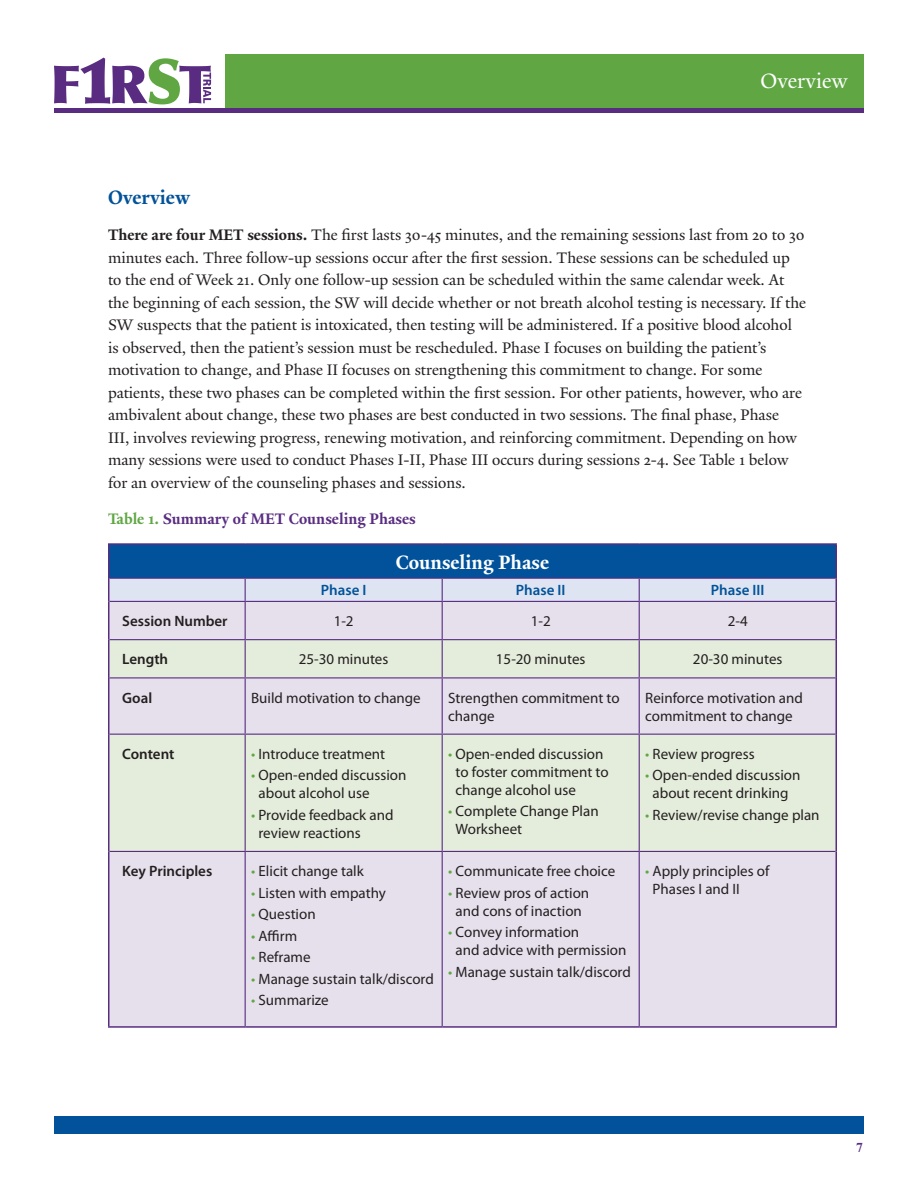
<style>
.page{position:relative;width:918px;height:1188px;background:#fff}
.page>*{position:absolute;margin:0;border:0;box-sizing:border-box;transform-origin:0 0}
.t1{font:22.5px "Yale Design";color:#fff}
.t2{font:700 21px "Yale Design";color:#fff}
.t3{font:700 21px "Yale Design";color:#01529a}
.t4{font:16.5px/22.5px "Yale Design";color:#231f20}
.t5{font:700 16.5px "Yale Design";color:#592c82}
.t6{font:15px/18px "Myriad Pro";color:#231f20}
.t7{font:600 15px "Myriad Pro";color:#231f20}
.t8{font:600 15px "Myriad Pro";color:#01529a}
.t9{font:700 13.5px "Times New Roman";color:#592c82}
.s1{font-weight:700}
.s2{color:#60a744}
</style>
<div class="page">
<div style="left:226px;top:54px;width:638px;height:54px;background:#60a744"></div>
<hr style="left:54px;top:108px;width:810px;height:4px;background:#592c82">
<div style="left:54px;top:1117px;width:810px;height:17px;background:#01529a"></div>
<svg style="left:54px;top:58px;width:157px;height:46px"></svg>
<div style="left:109px;top:544px;width:727px;height:34px;background:#01529a"></div>
<div style="left:110px;top:601px;width:726px;height:425px;background:#e5e0ec"></div>
<svg style="left:110px;top:640px;width:726px;height:211px;background:#e3e7de"></svg>
<hr style="left:108px;top:543px;width:137px;height:2px;background:#592c82">
<hr style="left:108px;top:545px;width:2px;height:33px;background:#592c82">
<hr style="left:245px;top:543px;width:197px;height:2px;background:#592c82">
<hr style="left:442px;top:543px;width:197px;height:2px;background:#592c82">
<hr style="left:639px;top:543px;width:198px;height:2px;background:#592c82">
<hr style="left:836px;top:545px;width:1px;height:33px;background:#592c82">
<hr style="left:108px;top:578px;width:2px;height:23px;background:#592c82">
<hr style="left:108px;top:601px;width:2px;height:39px;background:#592c82">
<hr style="left:836px;top:601px;width:1px;height:39px;background:#592c82">
<hr style="left:108px;top:640px;width:2px;height:38px;background:#592c82">
<hr style="left:836px;top:640px;width:1px;height:38px;background:#592c82">
<hr style="left:108px;top:678px;width:2px;height:56px;background:#592c82">
<hr style="left:836px;top:678px;width:1px;height:56px;background:#592c82">
<hr style="left:108px;top:734px;width:2px;height:117px;background:#592c82">
<hr style="left:836px;top:734px;width:1px;height:117px;background:#592c82">
<hr style="left:108px;top:851px;width:2px;height:175px;background:#592c82">
<hr style="left:836px;top:851px;width:1px;height:175px;background:#592c82">
<hr style="left:108px;top:1026px;width:137px;height:2px;background:#592c82">
<hr style="left:245px;top:1026px;width:197px;height:2px;background:#592c82">
<hr style="left:442px;top:1026px;width:197px;height:2px;background:#592c82">
<hr style="left:639px;top:1026px;width:198px;height:2px;background:#592c82">
<svg style="left:109px;top:578px;width:728px;height:23px;background:#d7dbeb"></svg>
<hr style="left:110px;top:601px;width:135px;height:1px;background:#592c82">
<hr style="left:245px;top:601px;width:197px;height:1px;background:#592c82">
<hr style="left:245px;top:602px;width:1px;height:37px;background:#592c82">
<hr style="left:442px;top:601px;width:197px;height:1px;background:#592c82">
<hr style="left:442px;top:602px;width:1px;height:37px;background:#592c82">
<hr style="left:639px;top:601px;width:196px;height:1px;background:#592c82">
<hr style="left:639px;top:602px;width:1px;height:37px;background:#592c82">
<hr style="left:110px;top:639px;width:135px;height:1px;background:#592c82">
<hr style="left:245px;top:639px;width:197px;height:1px;background:#592c82">
<hr style="left:245px;top:640px;width:1px;height:37px;background:#592c82">
<hr style="left:442px;top:639px;width:197px;height:1px;background:#592c82">
<hr style="left:442px;top:640px;width:1px;height:37px;background:#592c82">
<hr style="left:639px;top:639px;width:196px;height:1px;background:#592c82">
<hr style="left:639px;top:640px;width:1px;height:37px;background:#592c82">
<hr style="left:110px;top:677px;width:135px;height:1px;background:#592c82">
<hr style="left:245px;top:677px;width:197px;height:1px;background:#592c82">
<hr style="left:245px;top:678px;width:1px;height:56px;background:#592c82">
<hr style="left:442px;top:677px;width:197px;height:1px;background:#592c82">
<hr style="left:442px;top:678px;width:1px;height:56px;background:#592c82">
<hr style="left:639px;top:677px;width:196px;height:1px;background:#592c82">
<hr style="left:639px;top:678px;width:1px;height:56px;background:#592c82">
<hr style="left:110px;top:734px;width:135px;height:1px;background:#592c82">
<hr style="left:245px;top:734px;width:197px;height:1px;background:#592c82">
<hr style="left:245px;top:735px;width:1px;height:116px;background:#592c82">
<hr style="left:442px;top:734px;width:197px;height:1px;background:#592c82">
<hr style="left:442px;top:735px;width:1px;height:116px;background:#592c82">
<hr style="left:639px;top:734px;width:196px;height:1px;background:#592c82">
<hr style="left:639px;top:735px;width:1px;height:116px;background:#592c82">
<hr style="left:110px;top:851px;width:135px;height:1px;background:#592c82">
<hr style="left:245px;top:851px;width:197px;height:1px;background:#592c82">
<hr style="left:245px;top:852px;width:1px;height:174px;background:#592c82">
<hr style="left:442px;top:851px;width:197px;height:1px;background:#592c82">
<hr style="left:442px;top:852px;width:1px;height:174px;background:#592c82">
<hr style="left:639px;top:851px;width:196px;height:1px;background:#592c82">
<hr style="left:639px;top:852px;width:1px;height:174px;background:#592c82">
<p class="t1" style="left:761px;top:68px;width:89px">Overview</p>
<p class="t3" style="left:108px;top:185px;width:84px">Overview</p>
<p class="t4" style="left:108px;top:224px;width:700px"><span class="s1">There are four MET sessions.</span> The first lasts 30-45 minutes, and the remaining sessions last from 20 to 30 minutes each. Three follow-up sessions occur after the first session. These sessions can be scheduled up to the end of Week 21. Only one follow-up session can be scheduled within the same calendar week. At the beginning of each session, the SW will decide whether or not breath alcohol testing is necessary. If the SW suspects that the patient is intoxicated, then testing will be administered. If a positive blood alcohol is observed, then the patient’s session must be rescheduled. Phase I focuses on building the patient’s motivation to change, and Phase II focuses on strengthening this commitment to change. For some patients, these two phases can be completed within the first session. For other patients, however, who are ambivalent about change, these two phases are best conducted in two sessions. The final phase, Phase<br>III, involves reviewing progress, renewing motivation, and reinforcing commitment. Depending on how many sessions were used to conduct Phases I-II, Phase III occurs during sessions 2-4. See Table 1 below for an overview of the counseling phases and sessions.</p>
<p class="t5" style="left:108px;top:509px;width:309px"><span class="s2">Table 1.</span> Summary of MET Counseling Phases</p>
<p class="t2" style="left:396px;top:550px;width:155px">Counseling Phase</p>
<p class="t8" style="left:321px;top:581px;width:47px">Phase I</p>
<p class="t8" style="left:516px;top:581px;width:51px">Phase II</p>
<p class="t8" style="left:711px;top:581px;width:55px">Phase III</p>
<p class="t7" style="left:122px;top:612px;width:107px">Session Number</p>
<p class="t6" style="left:334px;top:612px;width:21px">1-2</p>
<p class="t6" style="left:531px;top:612px;width:21px">1-2</p>
<p class="t6" style="left:728px;top:612px;width:21px">2-4</p>
<p class="t7" style="left:122px;top:650px;width:47px">Length</p>
<p class="t6" style="left:299px;top:650px;width:91px">25-30 minutes</p>
<p class="t6" style="left:496px;top:650px;width:91px">15-20 minutes</p>
<p class="t6" style="left:693px;top:650px;width:91px">20-30 minutes</p>
<p class="t7" style="left:122px;top:688px;width:32px">Goal</p>
<p class="t6" style="left:251px;top:688px;width:171px">Build motivation to change</p>
<p class="t6" style="left:448px;top:688px;width:173px">Strengthen commitment to change</p>
<p class="t6" style="left:645px;top:688px;width:159px">Reinforce motivation and commitment to change</p>
<p class="t7" style="left:122px;top:744px;width:54px">Content</p>
<p class="t6" style="left:251px;top:745px;width:136px"><span class="s2">•</span> Introduce treatment</p>
<p class="t6" style="left:259px;top:766px;width:149px;text-indent:-7px"><span class="s2">•</span> Open-ended discussion about alcohol use</p>
<p class="t6" style="left:259px;top:806px;width:136px;text-indent:-7px"><span class="s2">•</span> Provide feedback and review reactions</p>
<p class="t6" style="left:456px;top:745px;width:155px;text-indent:-7px"><span class="s2">•</span> Open-ended discussion to foster commitment to change alcohol use</p>
<p class="t6" style="left:456px;top:802px;width:145px;text-indent:-7px"><span class="s2">•</span> Complete Change Plan<br>Worksheet</p>
<p class="t6" style="left:645px;top:745px;width:111px"><span class="s2">•</span> Review progress</p>
<p class="t6" style="left:645px;top:766px;width:157px;text-align:center"><span class="s2">•</span> Open-ended discussion about recent drinking</p>
<p class="t6" style="left:645px;top:806px;width:176px"><span class="s2">•</span> Review/revise change plan</p>
<p class="t7" style="left:122px;top:862px;width:92px">Key Principles</p>
<p class="t6" style="left:251px;top:862px;width:114px"><span class="s2">•</span> Elicit change talk</p>
<p class="t6" style="left:251px;top:883px;width:136px"><span class="s2">•</span> Listen with empathy</p>
<p class="t6" style="left:251px;top:905px;width:66px"><span class="s2">•</span> Question</p>
<p class="t6" style="left:251px;top:926px;width:48px"><span class="s2">•</span> Affirm</p>
<p class="t6" style="left:251px;top:948px;width:61px"><span class="s2">•</span> Reframe</p>
<p class="t6" style="left:251px;top:969px;width:184px"><span class="s2">•</span> Manage sustain talk/discord</p>
<p class="t6" style="left:251px;top:991px;width:79px"><span class="s2">•</span> Summarize</p>
<p class="t6" style="left:448px;top:862px;width:169px"><span class="s2">•</span> Communicate free choice</p>
<p class="t6" style="left:448px;top:883px;width:143px;text-align:center"><span class="s2">•</span> Review pros of action and cons of inaction</p>
<p class="t6" style="left:456px;top:923px;width:172px;text-indent:-7px"><span class="s2">•</span> Convey information<br>and advice with permission</p>
<p class="t6" style="left:448px;top:962px;width:184px"><span class="s2">•</span> Manage sustain talk/discord</p>
<p class="t6" style="left:653px;top:862px;width:118px;text-indent:-7px"><span class="s2">•</span> Apply principles of<br>Phases I and II</p>
<p class="t9" style="left:856px;top:1138px;width:8px">7</p>
</div>
